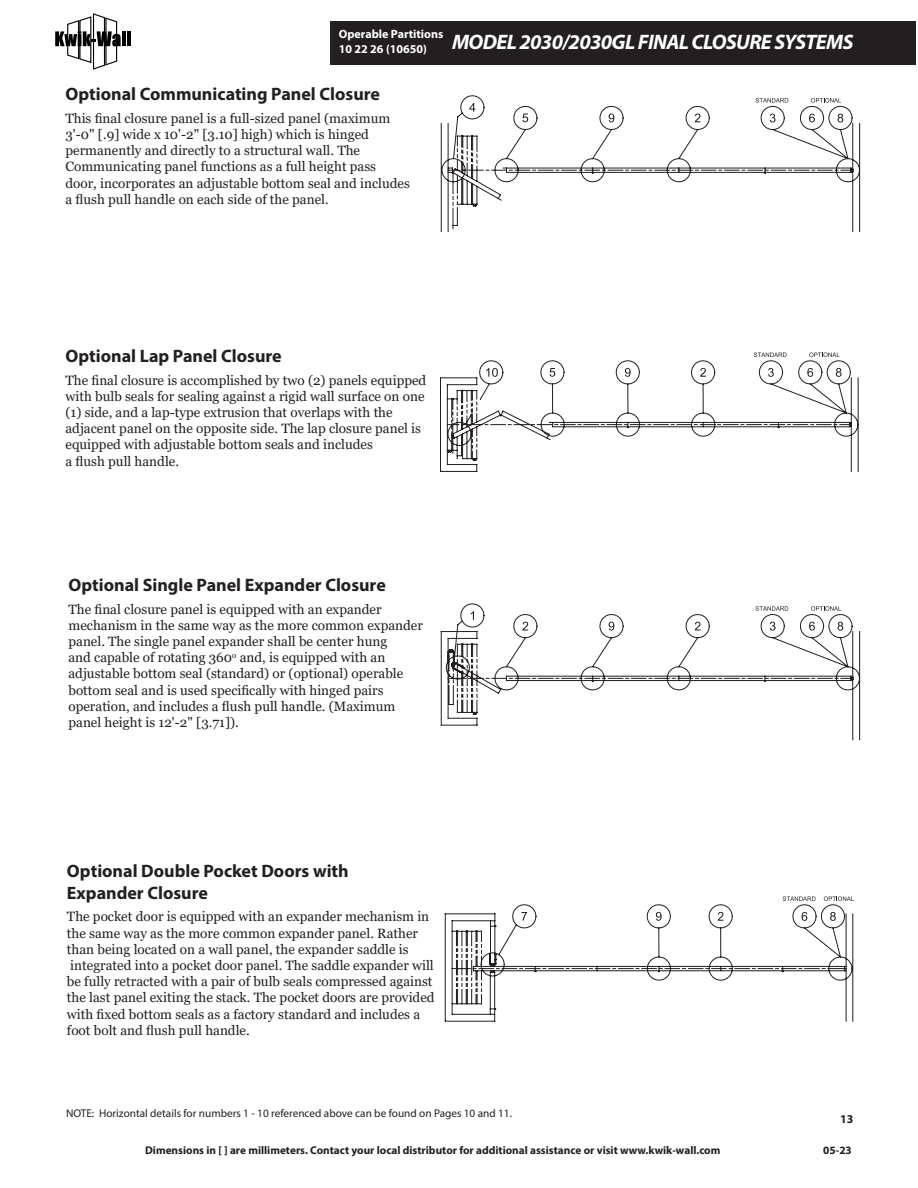
<style>
.page{position:relative;width:918px;height:1188px;background:#fff}
.page>*{position:absolute;margin:0;border:0;box-sizing:border-box;transform-origin:0 0}
.t1{font:italic 700 21px "Myriad Pro";letter-spacing:-.03em;color:#fff}
.t2{font:700 18px "Myriad Pro";color:#231f20}
.t3{font:13.5px/16.2px "Georgia";color:#231f20}
.t4{font:700 12px/14.4px "Myriad Pro";color:#fff}
.t5{font:700 12px "Myriad Pro";color:#231f20}
.t6{font:700 11.25px "Myriad Pro";color:#231f20}
.t7{font:11.25px "Myriad Pro";color:#231f20}
</style>
<div class="page">
<div style="left:330px;top:21px;width:586px;height:44px;background:#231f20"></div>
<svg style="left:55px;top:13px;width:66px;height:57px"></svg>
<hr style="left:122px;top:31px;width:4px;height:15px;background:#000">
<hr style="left:127px;top:31px;width:4px;height:15px;background:#000">
<svg style="left:441px;top:95px;width:419px;height:137px"></svg>
<svg style="left:754px;top:352px;width:33px;height:5px"></svg>
<svg style="left:809px;top:352px;width:31px;height:5px"></svg>
<svg style="left:440px;top:360px;width:419px;height:112px"></svg>
<svg style="left:441px;top:603px;width:419px;height:137px"></svg>
<svg style="left:783px;top:896px;width:33px;height:5px"></svg>
<svg style="left:824px;top:896px;width:30px;height:5px"></svg>
<svg style="left:445px;top:904px;width:408px;height:118px"></svg>
<p class="t4" style="left:339px;top:27px;width:106px">Operable Partitions<br>10 22 26 (10650)</p>
<p class="t1" style="left:452px;top:28px;width:403px">MODEL 2030/2030GL FINAL CLOSURE SYSTEMS</p>
<p class="t2" style="left:65px;top:82px;width:316px">Optional Communicating Panel Closure</p>
<p class="t3" style="left:65px;top:110px;width:326px">This final closure panel is a full-sized panel (maximum</p>
<p class="t3" style="left:65px;top:126px;width:305px">3'-0" [.9] wide x 10'-2" [3.10] high) which is hinged</p>
<p class="t3" style="left:65px;top:143px;width:296px">permanently and directly to a structural wall. The</p>
<p class="t3" style="left:65px;top:159px;width:312px">Communicating panel functions as a full height pass</p>
<p class="t3" style="left:65px;top:175px;width:346px">door, incorporates an adjustable bottom seal and includes</p>
<p class="t3" style="left:65px;top:191px;width:265px">a flush pull handle on each side of the panel.</p>
<p class="t2" style="left:65px;top:344px;width:218px">Optional Lap Panel Closure</p>
<p class="t3" style="left:65px;top:372px;width:362px">The final closure is accomplished by two (2) panels equipped with bulb seals for sealing against a rigid wall surface on one (1) side, and a lap-type extrusion that overlaps with the</p>
<p class="t3" style="left:65px;top:421px;width:357px">adjacent panel on the opposite side. The lap closure panel is</p>
<p class="t3" style="left:65px;top:437px;width:309px">equipped with adjustable bottom seals and includes</p>
<p class="t3" style="left:65px;top:453px;width:115px">a flush pull handle.</p>
<p class="t2" style="left:68px;top:573px;width:319px">Optional Single Panel Expander Closure</p>
<p class="t3" style="left:68px;top:601px;width:315px">The final closure panel is equipped with an expander</p>
<p class="t3" style="left:68px;top:617px;width:356px">mechanism in the same way as the more common expander panel. The single panel expander shall be center hung</p>
<p class="t3" style="left:68px;top:650px;width:318px">and capable of rotating 360<sup>o</sup> and, is equipped with an</p>
<p class="t3" style="left:68px;top:666px;width:336px">adjustable bottom seal (standard) or (optional) operable</p>
<p class="t3" style="left:68px;top:682px;width:317px">bottom seal and is used specifically with hinged pairs</p>
<p class="t3" style="left:68px;top:698px;width:328px">operation, and includes a flush pull handle. (Maximum</p>
<p class="t3" style="left:68px;top:715px;width:172px">panel height is 12'-2" [3.71]).</p>
<p class="t2" style="left:67px;top:859px;width:283px">Optional Double Pocket Doors with</p>
<p class="t2" style="left:67px;top:881px;width:142px">Expander Closure</p>
<p class="t3" style="left:67px;top:909px;width:364px">The pocket door is equipped with an expander mechanism in the same way as the more common expander panel. Rather</p>
<p class="t3" style="left:67px;top:941px;width:343px">than being located on a wall panel, the expander saddle is</p>
<p class="t3" style="left:67px;top:957px;width:369px">integrated into a pocket door panel. The saddle expander will be fully retracted with a pair of bulb seals compressed against the last panel exiting the stack. The pocket doors are provided</p>
<p class="t3" style="left:67px;top:1006px;width:355px">with fixed bottom seals as a factory standard and includes a foot bolt and flush pull handle.</p>
<p class="t7" style="left:66px;top:1106px;width:448px">NOTE: Horizontal details for numbers 1 - 10 referenced above can be found on Pages 10 and 11.</p>
<p class="t5" style="left:840px;top:1111px;width:15px">13</p>
<p class="t6" style="left:145px;top:1143px;width:577px">Dimensions in [ ] are millimeters. Contact your local distributor for additional assistance or visit www.kwik-wall.com</p>
<p class="t6" style="left:823px;top:1143px;width:30px">05-23</p>
</div>
